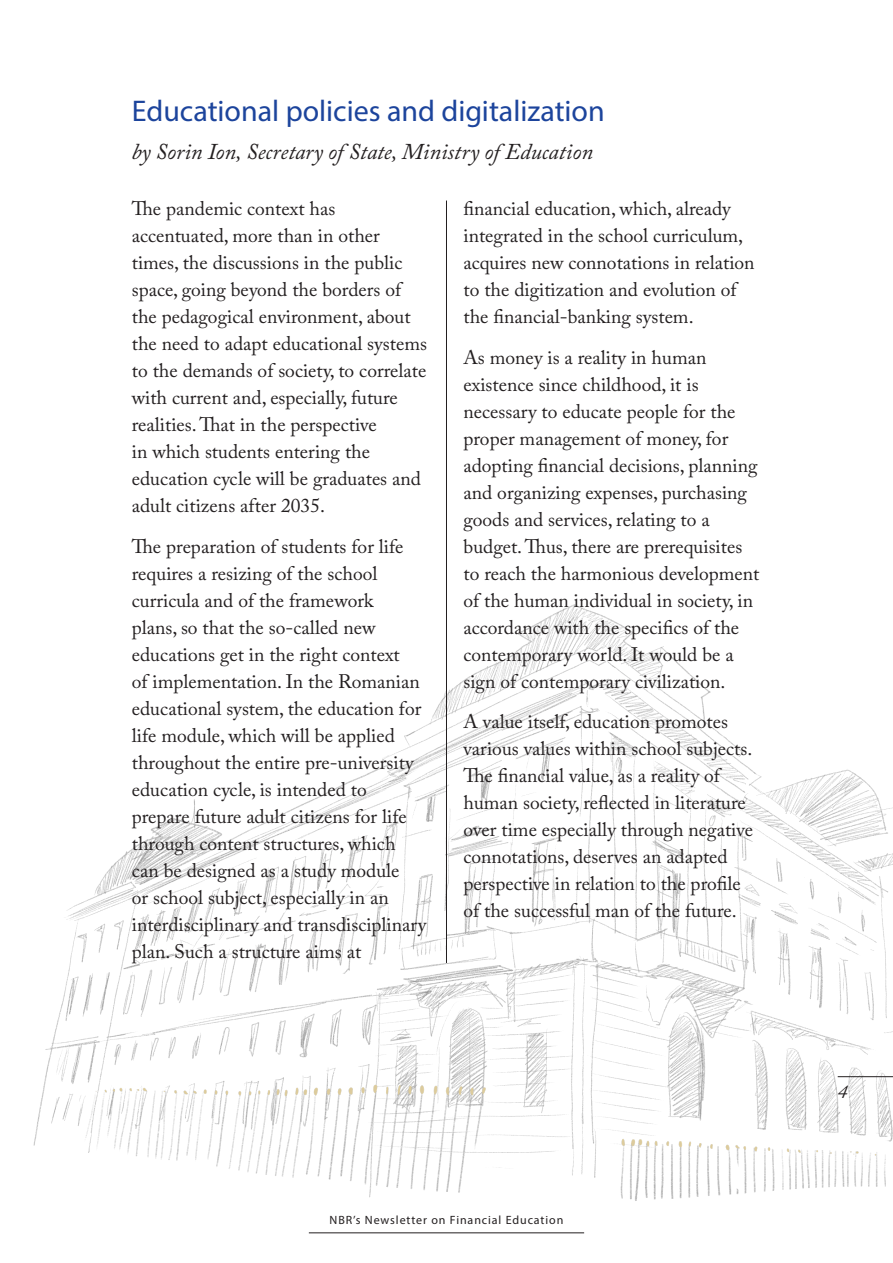
<style>
.page{position:relative;width:893px;height:1263px;background:#fff}
.page>*{position:absolute;margin:0;border:0;box-sizing:border-box;transform-origin:0 0}
.Title_article_1{font:30px "Myriad Pro";color:#1c449c}
.Author_article_1{font:italic 22.5px "Adobe Caslon Pro";color:#231f20}
.Txt_article_1{font:19.5px/27px "Adobe Caslon Pro";color:#231f20}
.t1{font:italic 19.5px "Adobe Caslon Pro";color:#231f20}
.t2{font:12px "Myriad Pro";letter-spacing:.075em;color:#231f20}
</style>
<div class="page">
<img style="left:33px;top:605px;width:860px;height:629px">
<hr style="left:838px;top:1076px;width:55px;height:1px;background:#231f20">
<hr style="left:309px;top:1232px;width:275px;height:1px;background:#231f20">
<hr style="left:446px;top:201px;width:1px;height:762px;background:#231f20">
<p class="Title_article_1" style="left:132px;top:92px;width:474px">Educational policies and digitalization</p>
<p class="Author_article_1" style="left:132px;top:138px;width:463px">by Sorin Ion, Secretary of State, Ministry of Education</p>
<p class="Txt_article_1" style="left:132px;top:195px;width:297px">The pandemic context has accentuated, more than in other times, the discussions in the public space, going beyond the borders of the pedagogical environment, about the need to adapt educational systems to the demands of society, to correlate with current and, especially, future realities. That in the perspective<br>in which students entering the education cycle will be graduates and adult citizens after 2035.</p>
<p class="Txt_article_1" style="left:132px;top:532px;width:296px">The preparation of students for life requires a resizing of the school curricula and of the framework<br>plans, so that the so-called new educations get in the right context<br>of implementation. In the Romanian educational system, the education for life module, which will be applied throughout the entire pre-university education cycle, is intended to prepare future adult citizens for life through content structures, which can be designed as a study module<br>or school subject, especially in an interdisciplinary and transdisciplinary plan. Such a structure aims at</p>
<p class="Txt_article_1" style="left:463px;top:195px;width:293px">financial education, which, already integrated in the school curriculum, acquires new connotations in relation to the digitization and evolution of the financial-banking system.</p>
<p class="Txt_article_1" style="left:463px;top:343px;width:297px">As money is a reality in human existence since childhood, it is necessary to educate people for the proper management of money, for adopting financial decisions, planning and organizing expenses, purchasing goods and services, relating to a budget. Thus, there are prerequisites to reach the harmonious development of the human individual in society, in accordance with the specifics of the contemporary world. It would be a sign of contemporary civilization.</p>
<p class="Txt_article_1" style="left:463px;top:708px;width:291px">A value itself, education promotes various values within school subjects.<br>The financial value, as a reality of human society, reflected in literature over time especially through negative connotations, deserves an adapted perspective in relation to the profile of the successful man of the future.</p>
<p class="t2" style="left:330px;top:1213px;width:235px">NBR’s Newsletter on Financial Education</p>
<p class="t1" style="left:838px;top:1080px;width:11px">4</p>
</div>
